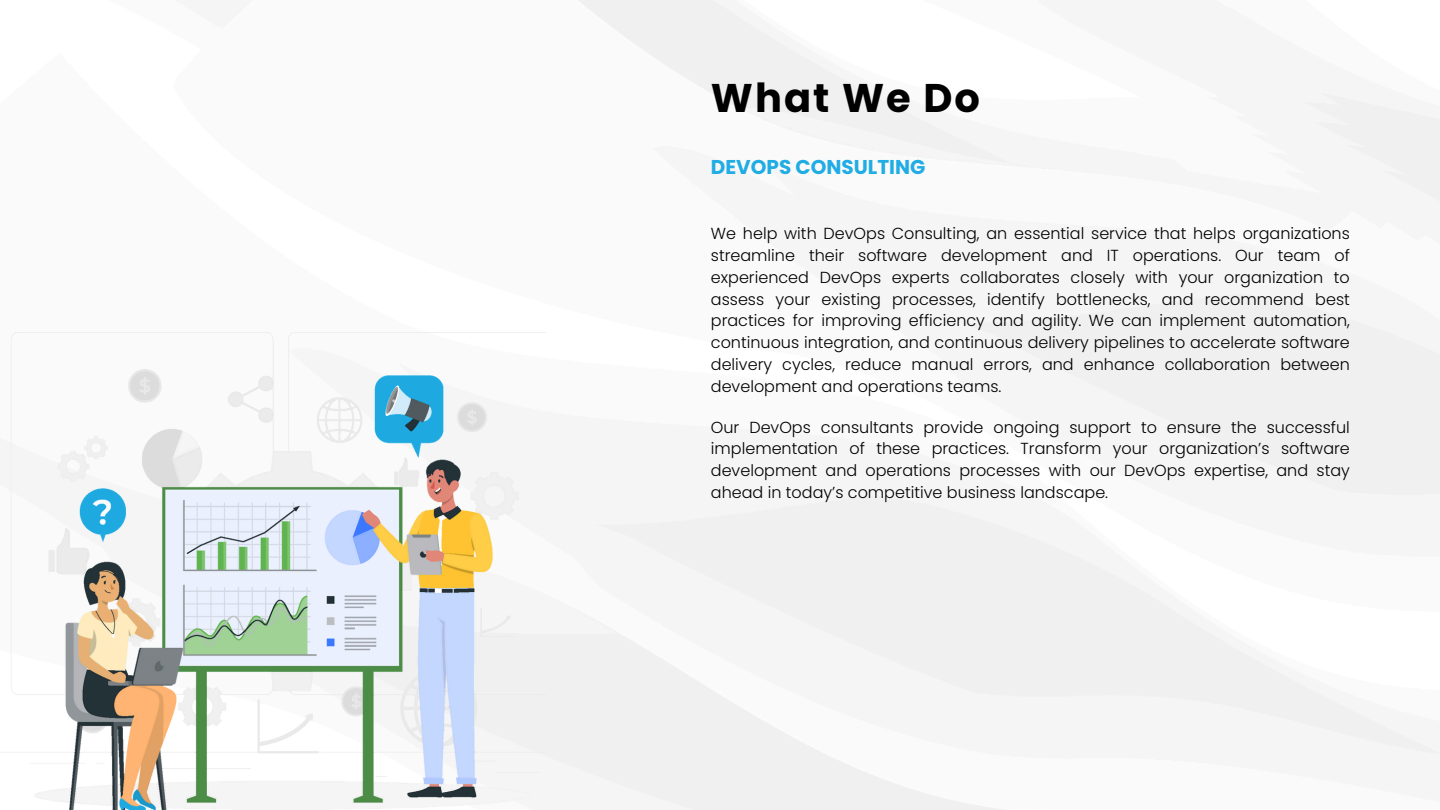
<style>
.page{position:relative;width:1440px;height:810px;background:#fff}
.page>*{position:absolute;margin:0;border:0;box-sizing:border-box;transform-origin:0 0}
.t1{font:700 40px "Poppins";letter-spacing:.05em;color:#000}
.t2{font:700 20px "Poppins";color:#20ace4}
.t3{font:300 16px/21.8px "Poppins";color:#000;text-align:justify}
</style>
<div class="page">
<img style="left:0;top:333px;width:546px;height:477px">
<p class="t1" style="left:711px;top:70px;width:271px">What We Do</p>
<h1 class="t2" style="left:711px;top:153px;width:216px">DEVOPS CONSULTING</h1>
<h2 class="t3" style="left:711px;top:223px;width:640px">We help with DevOps Consulting, an essential service that helps organizations streamline their software development and IT operations. Our team of experienced DevOps experts collaborates closely with your organization to assess your existing processes, identify bottlenecks, and recommend best practices for improving efficiency and agility. We can implement automation, continuous integration, and continuous delivery pipelines to accelerate software delivery cycles, reduce manual errors, and enhance collaboration between development and operations teams.</h2>
<p class="t3" style="left:711px;top:416px;width:640px">Our DevOps consultants provide ongoing support to ensure the successful implementation of these practices. Transform your organization’s software development and operations processes with our DevOps expertise, and stay ahead in today’s competitive business landscape.</p>
</div>
